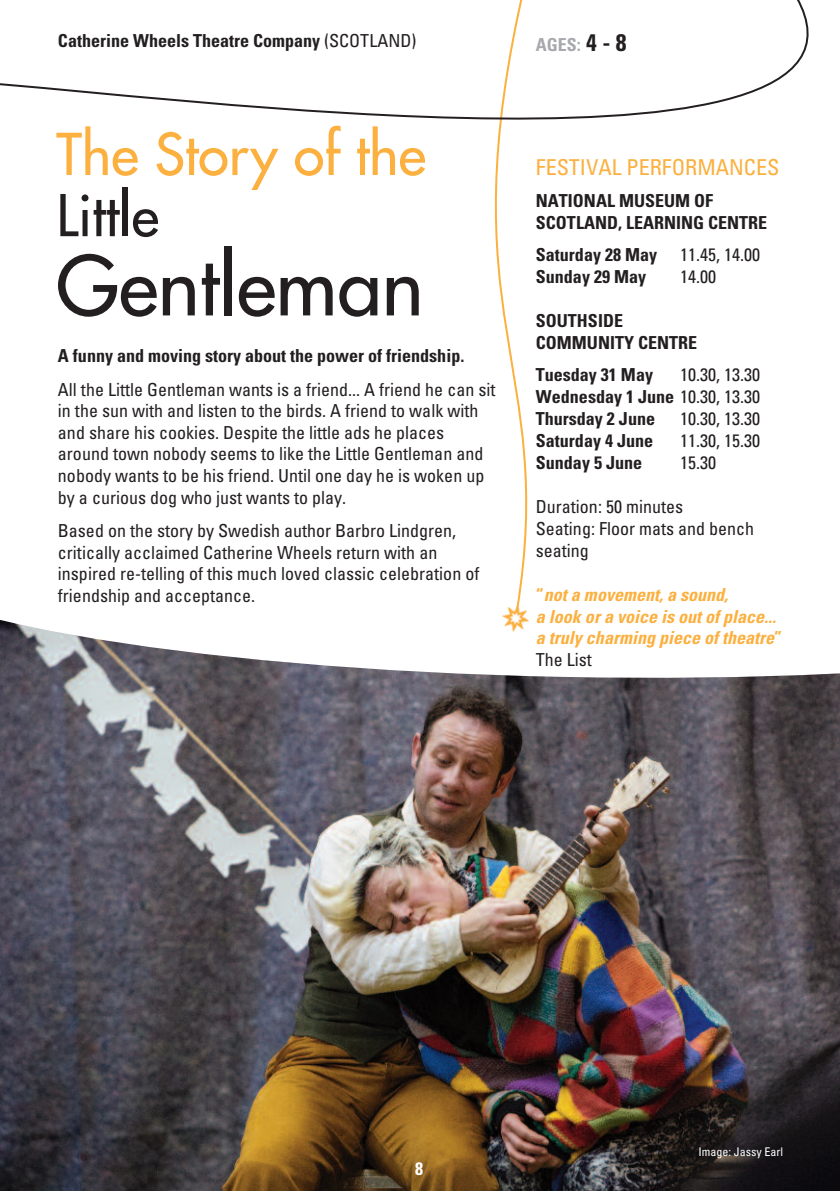
<style>
.page{position:relative;width:840px;height:1191px;background:#fff}
.page>*{position:absolute;margin:0;border:0;box-sizing:border-box;transform-origin:0 0}
.t1{font:80px "Futura";color:#231f20}
.t2{font:56px "Futura";color:#fbb03f}
.t3{font:56px "Futura";color:#231f20}
.t4{font:condensed 22px "Univers";color:#fbb03f}
.t5{font:condensed 18px/21.6px "Univers";color:#231f20}
.t6{font:700 condensed 18px/22px "Univers";color:#231f20}
.t7{font:italic 700 condensed 18px/21.6px "Univers";color:#fbb03f}
.t8{font:700 condensed 18px "Univers";color:#a8a9ad}
.t9{font:700 condensed 18px "Univers";color:#fff}
.t10{font:condensed 12px "Univers";color:#fff}
.s1{font-weight:400}
.s2{font-size:24px;color:#231f20}
.s3{font-style:normal}
.s4{font-weight:400;font-style:normal;color:#231f20}
</style>
<div class="page">
<img style="left:0;top:684px;width:839px;height:507px">
<svg style="left:0;top:620px;width:839px;height:64px"></svg>
<img style="left:500px;top:613px;width:30px;height:20px">
<svg style="left:494px;top:200px;width:34px;height:413px"></svg>
<svg style="left:0;top:0;width:809px;height:200px"></svg>
<p class="t6" style="left:58px;top:29px;width:359px">Catherine Wheels Theatre Company <span class="s1">(SCOTLAND)</span></p>
<h2 class="t2" style="left:56px;top:126px;width:371px">The Story of the</h2>
<h2 class="t3" style="left:56px;top:188px;width:104px">Little</h2>
<h1 class="t1" style="left:56px;top:246px;width:368px">Gentleman</h1>
<p class="t6" style="left:58px;top:345px;width:407px">A funny and moving story about the power of friendship.</p>
<p class="t5" style="left:58px;top:378px;width:438px">All the Little Gentleman wants is a friend... A friend he can sit in the sun with and listen to the birds. A friend to walk with and share his cookies. Despite the little ads he places around town nobody seems to like the Little Gentleman and nobody wants to be his friend. Until one day he is woken up by a curious dog who just wants to play.</p>
<p class="t5" style="left:58px;top:520px;width:422px">Based on the story by Swedish author Barbro Lindgren, critically acclaimed Catherine Wheels return with an inspired re-telling of this much loved classic celebration of friendship and acceptance.</p>
<p class="t8" style="left:535px;top:35px;width:92px">AGES: <span class="s2">4 - 8</span></p>
<p class="t4" style="left:535px;top:155px;width:245px">FESTIVAL PERFORMANCES</p>
<p class="t6" style="left:535px;top:190px;width:233px">NATIONAL MUSEUM OF<br>SCOTLAND, LEARNING CENTRE</p>
<p class="t6" style="left:535px;top:244px;width:122px">Saturday 28 May</p>
<p class="t5" style="left:679px;top:244px;width:81px">11.45, 14.00</p>
<p class="t6" style="left:535px;top:266px;width:111px">Sunday 29 May</p>
<p class="t5" style="left:679px;top:266px;width:37px">14.00</p>
<p class="t6" style="left:535px;top:310px;width:163px">SOUTHSIDE<br>COMMUNITY CENTRE</p>
<p class="t6" style="left:535px;top:364px;width:118px">Tuesday 31 May</p>
<p class="t6" style="left:535px;top:364px;width:225px;text-align:justify;text-indent:144px"><span class="s1">10.30, 13.30<br></span>Wednesday 1 June <span class="s1">10.30, 13.30<br></span>Thursday 2 June</p>
<p class="t5" style="left:679px;top:408px;width:81px">10.30, 13.30</p>
<p class="t6" style="left:535px;top:430px;width:118px">Saturday 4 June</p>
<p class="t5" style="left:679px;top:430px;width:81px">11.30, 15.30</p>
<p class="t6" style="left:535px;top:452px;width:107px">Sunday 5 June</p>
<p class="t5" style="left:679px;top:452px;width:37px">15.30</p>
<p class="t5" style="left:535px;top:496px;width:219px">Duration: 50 minutes<br>Seating: Floor mats and bench seating</p>
<p class="t7" style="left:535px;top:584px;width:247px"><span class="s3">“</span>not a movement, a sound,<br>a look or a voice is out of place... a truly charming piece of theatre<span class="s3">”<br></span><span class="s4">The List</span></p>
<p class="t9" style="left:415px;top:1157px;width:9px">8</p>
<p class="t10" style="left:698px;top:1144px;width:86px">Image: Jassy Earl</p>
</div>
